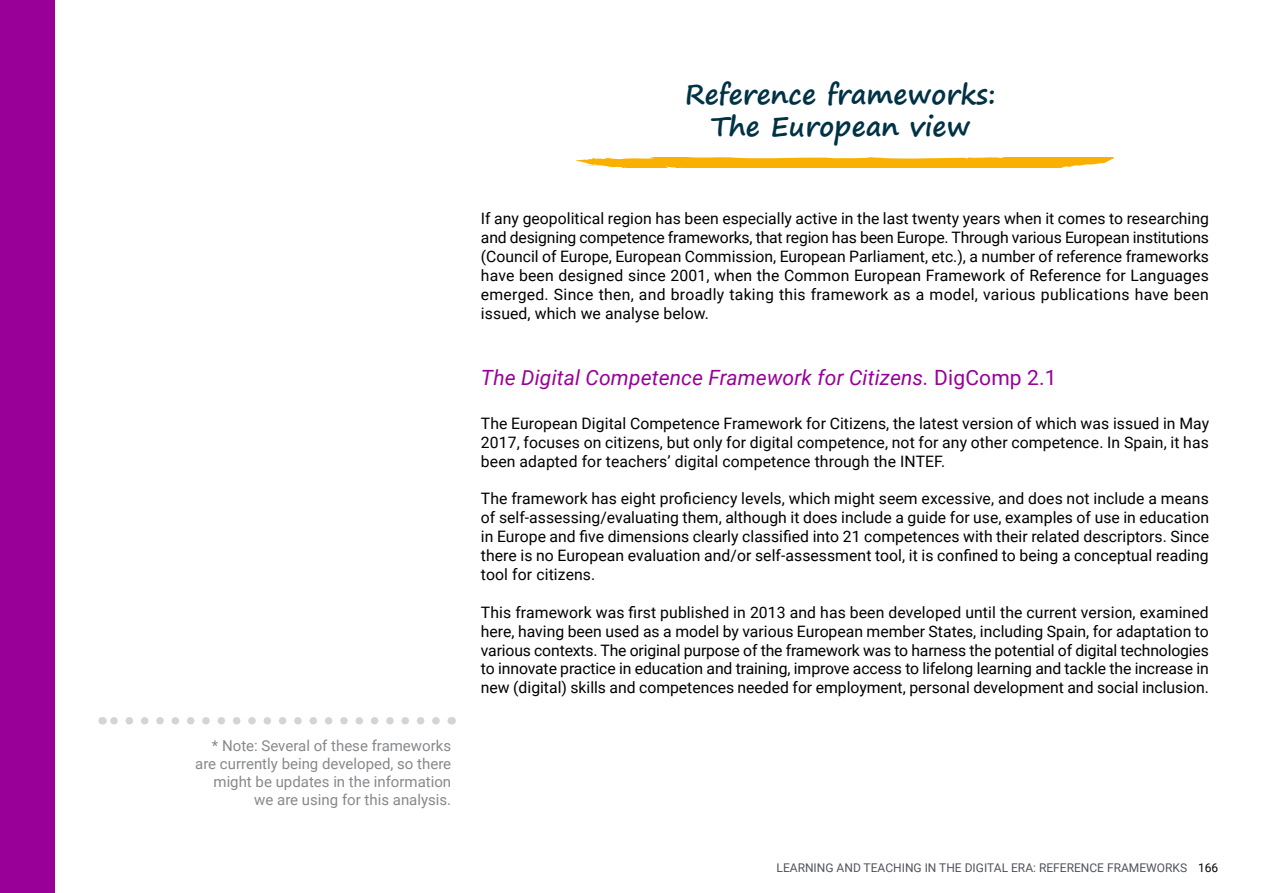
<style>
.page{position:relative;width:1263px;height:893px;background:#fff}
.page>*{position:absolute;margin:0;border:0;box-sizing:border-box;transform-origin:0 0}
.t1{font:700 27px/32.4px "Segoe Print";color:#003245;text-align:center}
.t2{font:italic 21px "Roboto";letter-spacing:.005em;color:#980098}
.t3{font:15.75px/18.9px "Roboto";letter-spacing:.005em;color:#000;text-align:justify}
.t4{font:15px/18px "Roboto";color:#86888c;text-align:right}
.t5{font:12px "Roboto";color:#50535a}
.s1{font-style:normal}
.s2{color:#000}
</style>
<div class="page">
<div style="left:0;top:0;width:54px;height:893px;background:#980098"></div>
<svg style="left:576px;top:158px;width:538px;height:9px"></svg>
<svg style="left:110px;top:717px;width:326px;height:7px"></svg>
<p class="t4" style="left:195px;top:736px;width:258px">* Note: Several of these frameworks are currently being developed, so there might be updates in the information we are using for this analysis.</p>
<h1 class="t1" style="left:685px;top:77px;width:312px">Reference frameworks:<br>The European view</h1>
<p class="t3" style="left:481px;top:209px;width:730px">If any geopolitical region has been especially active in the last twenty years when it comes to researching and designing competence frameworks, that region has been Europe. Through various European institutions (Council of Europe, European Commission, European Parliament, etc.), a number of reference frameworks have been designed since 2001, when the Common European Framework of Reference for Languages emerged. Since then, and broadly taking this framework as a model, various publications have been issued, which we analyse below.</p>
<h2 class="t2" style="left:481px;top:362px;width:577px">The Digital Competence Framework for Citizens. <span class="s1">DigComp 2.1</span></h2>
<p class="t3" style="left:481px;top:413px;width:730px">The European Digital Competence Framework for Citizens, the latest version of which was issued in May 2017, focuses on citizens, but only for digital competence, not for any other competence. In Spain, it has been adapted for teachers’ digital competence through the INTEF.</p>
<p class="t3" style="left:481px;top:489px;width:730px">The framework has eight proficiency levels, which might seem excessive, and does not include a means of self-assessing/evaluating them, although it does include a guide for use, examples of use in education in Europe and five dimensions clearly classified into 21 competences with their related descriptors. Since there is no European evaluation and/or self-assessment tool, it is confined to being a conceptual reading tool for citizens.</p>
<p class="t3" style="left:481px;top:602px;width:729px">This framework was first published in 2013 and has been developed until the current version, examined here, having been used as a model by various European member States, including Spain, for adaptation to various contexts. The original purpose of the framework was to harness the potential of digital technologies to innovate practice in education and training, improve access to lifelong learning and tackle the increase in new (digital) skills and competences needed for employment, personal development and social inclusion.</p>
<p class="t5" style="left:777px;top:859px;width:443px">LEARNING AND TEACHING IN THE DIGITAL ERA: REFERENCE FRAMEWORKS <span class="s2">166</span></p>
</div>
